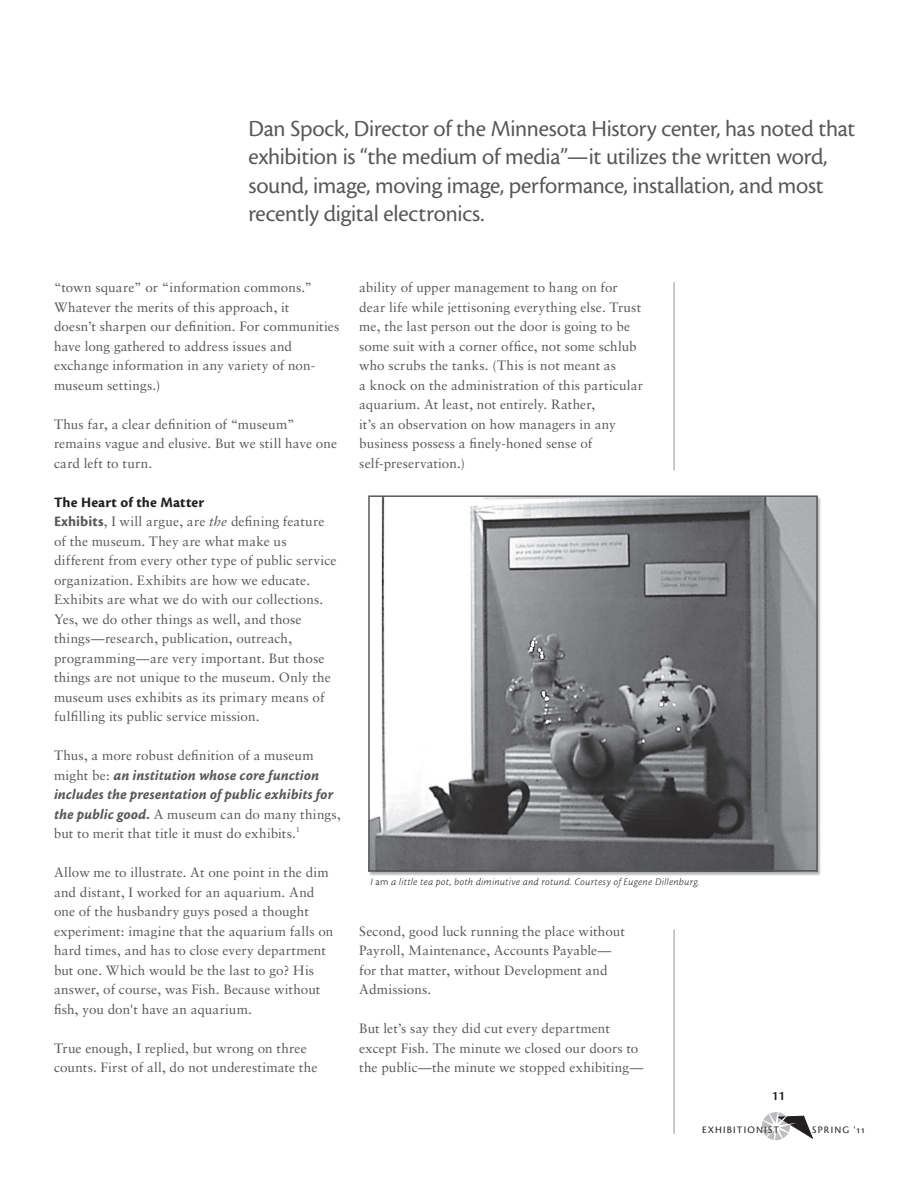
<style>
.page{position:relative;width:918px;height:1188px;background:#fff}
.page>*{position:absolute;margin:0;border:0;box-sizing:border-box;transform-origin:0 0}
.t1{font:24px/28.5px "Cronos MM 408 16";letter-spacing:-.01em;color:#57585a}
.t2{font:15px/19.5px "Cronos MM It 700 10";letter-spacing:.005em;color:#57585a}
.t3{font:15px "Cronos MM 700 10";letter-spacing:.005em;color:#231f20}
.t4{font:13.5px/19.5px "Sabon";letter-spacing:.01em;color:#57585a}
.t5{font:13.5px "Cronos MM 574 9";color:#231f20}
.t6{font:10.5px "Cronos MM It 250 7";letter-spacing:.025em;color:#231f20}
.t7{font:10.35px "Cronos MM SC 408 9";letter-spacing:.12em;color:#231f20}
.s1{font-family:"Cronos MM 700 10";font-size:15px}
.s2{font-style:italic}
.s3{font-family:"Sabon";font-size:13.5px}
.s4{font-family:"Cronos MM It 700 10";font-size:15px}
.s5{font-family:"Cronos MM 250 7"}
</style>
<div class="page">
<svg style="left:762px;top:1112px;width:51px;height:29px"></svg>
<hr style="left:674px;top:929px;width:1px;height:205px;background:#939598">
<img style="left:371px;top:498px;width:444px;height:371px">
<div style="left:368px;top:495px;width:450px;height:377px;border:2px solid #57585a"></div>
<hr style="left:674px;top:282px;width:1px;height:188px;background:#939598">
<h1 class="t1" style="left:248px;top:115px;width:609px">Dan Spock, Director of the Minnesota History center, has noted that exhibition is “the medium of media”—it utilizes the written word, sound, image, moving image, performance, installation, and most recently digital electronics.</h1>
<p class="t4" style="left:54px;top:278px;width:287px">“town square” or “information commons.” Whatever the merits of this approach, it<br>doesn’t sharpen our definition. For communities have long gathered to address issues and exchange information in any variety of non&shy;museum settings.)</p>
<p class="t4" style="left:54px;top:414px;width:285px">Thus far, a clear definition of “museum” remains vague and elusive. But we still have one card left to turn.</p>
<p class="t3" style="left:54px;top:494px;width:152px">The Heart of the Matter</p>
<p class="t4" style="left:54px;top:512px;width:284px"><span class="s1">Exhibits</span>, I will argue, are <span class="s2">the</span> defining feature of the museum. They are what make us different from every other type of public service organization. Exhibits are how we educate.<br>Exhibits are what we do with our collections.<br>Yes, we do other things as well, and those things—research, publication, outreach, programming—are very important. But those things are not unique to the museum. Only the museum uses exhibits as its primary means of fulfilling its public service mission.</p>
<p class="t4" style="left:54px;top:746px;width:261px">Thus, a more robust definition of a museum</p>
<p class="t2" style="left:54px;top:766px;width:281px"><span class="s3">might be:</span> an institution whose core function includes the presentation of public exhibits for</p>
<p class="t4" style="left:54px;top:804px;width:288px"><span class="s4">the public good.</span> A museum can do many things, but to merit that title it must do exhibits.<sup>1</sup></p>
<p class="t4" style="left:54px;top:863px;width:281px">Allow me to illustrate. At one point in the dim and distant, I worked for an aquarium. And one of the husbandry guys posed a thought experiment: imagine that the aquarium falls on hard times, and has to close every department but one. Which would be the last to go? His answer, of course, was Fish. Because without fish, you don't have an aquarium.</p>
<p class="t4" style="left:54px;top:1038px;width:265px">True enough, I replied, but wrong on three counts. First of all, do not underestimate the</p>
<p class="t4" style="left:359px;top:278px;width:285px">ability of upper management to hang on for dear life while jettisoning everything else. Trust me, the last person out the door is going to be some suit with a corner office, not some schlub who scrubs the tanks. (This is not meant as<br>a knock on the administration of this particular aquarium. At least, not entirely. Rather,<br>it’s an observation on how managers in any business possess a finely-honed sense of self-preservation.)</p>
<p class="t6" style="left:370px;top:876px;width:330px">I <span class="s5">am</span> a little tea pot, both diminutive and rotund. Courtesy of Eugene Dillenburg.</p>
<p class="t4" style="left:359px;top:921px;width:267px">Second, good luck running the place without Payroll, Maintenance, Accounts Payable— for that matter, without Development and Admissions.</p>
<p class="t4" style="left:359px;top:1019px;width:286px">But let’s say they did cut every department except Fish. The minute we closed our doors to the public—the minute we stopped exhibiting—</p>
<p class="t5" style="left:772px;top:1088px;width:15px">11</p>
<p class="t7" style="left:702px;top:1124px;width:79px">EXHIBITIONIST</p>
<p class="t7" style="left:812px;top:1124px;width:54px">SPRING '11</p>
</div>
